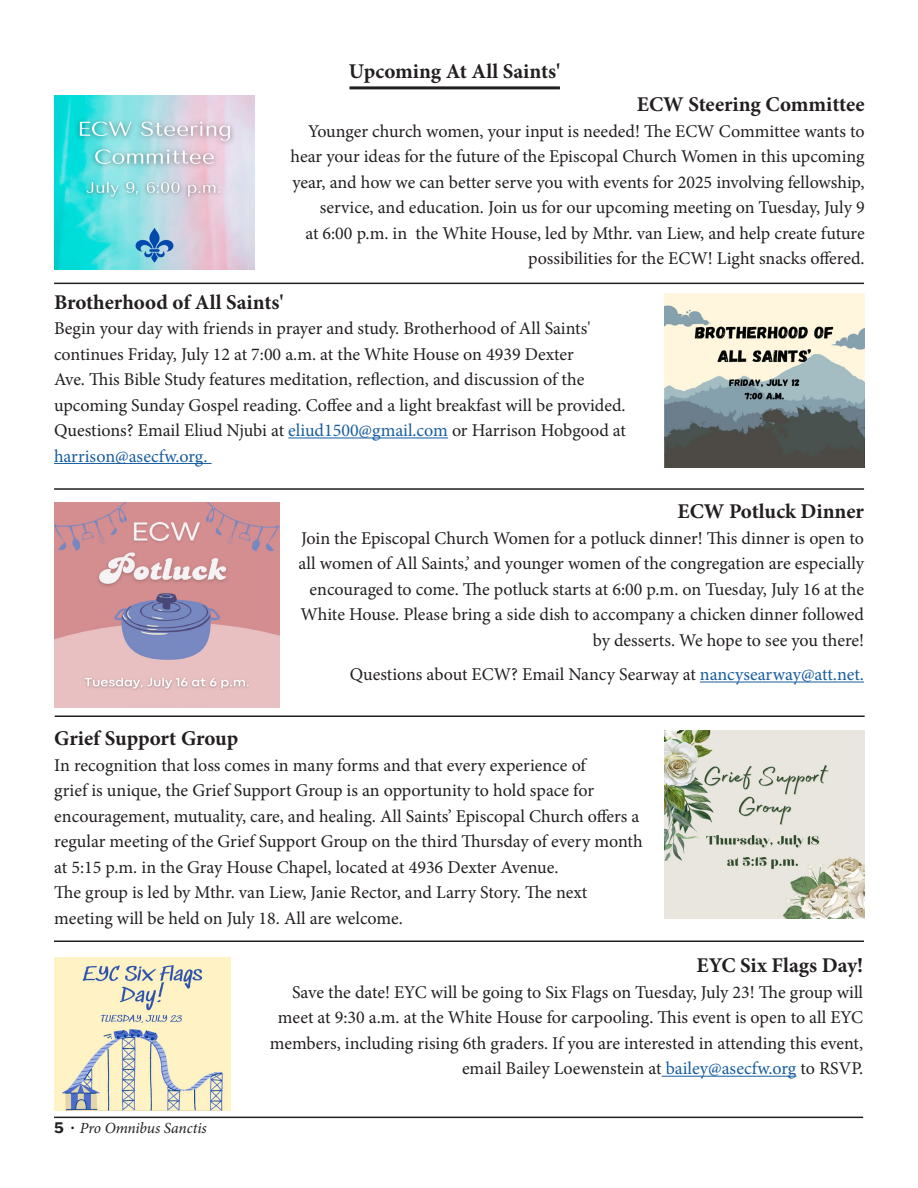
<style>
.page{position:relative;width:918px;height:1188px;background:#fff}
.page>*{position:absolute;margin:0;border:0;box-sizing:border-box;transform-origin:0 0}
.t1{font:700 21px "Minion Pro";color:#231f20}
.t2{font:18px/25.5px "Minion Pro";color:#231f20;text-align:right}
.t3{font:italic 15.45px "Minion Pro";letter-spacing:-.01em;color:#231f20}
.s1{color:#175d9e}
.s2{font-family:"Franklin Gothic ATF";font-weight:700;font-style:normal}
</style>
<div class="page">
<hr style="left:54px;top:1117px;width:809px;height:1px;background:#231f20">
<hr style="left:54px;top:283px;width:810px;height:1px;background:#231f20">
<hr style="left:55px;top:716px;width:810px;height:1px;background:#231f20">
<img style="left:55px;top:503px;width:225px;height:204px">
<img style="left:55px;top:96px;width:200px;height:174px">
<hr style="left:54px;top:488px;width:810px;height:2px;background:#231f20">
<hr style="left:349px;top:86px;width:211px;height:3px;background:#231f20">
<img style="left:55px;top:957px;width:176px;height:154px">
<img style="left:665px;top:730px;width:200px;height:189px">
<hr style="left:662px;top:1076px;width:134px;height:1px;background:#175d9e">
<hr style="left:700px;top:682px;width:164px;height:1px;background:#175d9e">
<hr style="left:54px;top:940px;width:810px;height:2px;background:#231f20">
<hr style="left:288px;top:438px;width:160px;height:1px;background:#175d9e">
<hr style="left:54px;top:463px;width:158px;height:1px;background:#175d9e">
<img style="left:665px;top:293px;width:200px;height:174px">
<p class="t1" style="left:349px;top:56px;width:213px">Upcoming At All Saints'</p>
<p class="t1" style="left:637px;top:90px;width:229px">ECW Steering Committee</p>
<p class="t2" style="left:291px;top:118px;width:576px">Younger church women, your input is needed! The ECW Committee wants to hear your ideas for the future of the Episcopal Church Women in this upcoming year, and how we can better serve you with events for 2025 involving fellowship, service, and education. Join us for our upcoming meeting on Tuesday, July 9<br>at 6:00 p.m. in the White House, led by Mthr. van Liew, and help create future possibilities for the ECW! Light snacks offered.</p>
<p class="t1" style="left:54px;top:287px;width:231px">Brotherhood of All Saints'</p>
<p class="t2" style="left:54px;top:316px;width:573px;text-align:left">Begin your day with friends in prayer and study. Brotherhood of All Saints' continues Friday, July 12 at 7:00 a.m. at the White House on 4939 Dexter<br>Ave. This Bible Study features meditation, reflection, and discussion of the upcoming Sunday Gospel reading. Coffee and a light breakfast will be provided.<br>Questions? Email Eliud Njubi at <span class="s1">eliud1500@gmail.com</span> or Harrison Hobgood at <span class="s1">harrison@asecfw.org.</span></p>
<p class="t1" style="left:678px;top:497px;width:188px">ECW Potluck Dinner</p>
<p class="t2" style="left:299px;top:525px;width:567px">Join the Episcopal Church Women for a potluck dinner! This dinner is open to all women of All Saints,’ and younger women of the congregation are especially encouraged to come. The potluck starts at 6:00 p.m. on Tuesday, July 16 at the White House. Please bring a side dish to accompany a chicken dinner followed by desserts. We hope to see you there!</p>
<p class="t2" style="left:350px;top:662px;width:516px">Questions about ECW? Email Nancy Searway at <span class="s1">nancysearway@att.net.</span></p>
<p class="t1" style="left:54px;top:724px;width:185px">Grief Support Group</p>
<p class="t2" style="left:54px;top:753px;width:590px;text-align:left">In recognition that loss comes in many forms and that every experience of<br>grief is unique, the Grief Support Group is an opportunity to hold space for encouragement, mutuality, care, and healing. All Saints’ Episcopal Church offers a regular meeting of the Grief Support Group on the third Thursday of every month at 5:15 p.m. in the Gray House Chapel, located at 4936 Dexter Avenue.</p>
<p class="t2" style="left:54px;top:880px;width:535px;text-align:left">The group is led by Mthr. van Liew, Janie Rector, and Larry Story. The next meeting will be held on July 18. All are welcome.</p>
<p class="t3" style="left:54px;top:1118px;width:154px"><span class="s2">5</span> <sup>•</sup> Pro Omnibus Sanctis</p>
<p class="t1" style="left:696px;top:951px;width:168px">EYC Six Flags Day!</p>
<p class="t2" style="left:270px;top:979px;width:595px">Save the date! EYC will be going to Six Flags on Tuesday, July 23! The group will meet at 9:30 a.m. at the White House for carpooling. This event is open to all EYC members, including rising 6th graders. If you are interested in attending this event, email Bailey Loewenstein at <span class="s1">bailey@asecfw.org</span> to RSVP.</p>
</div>
